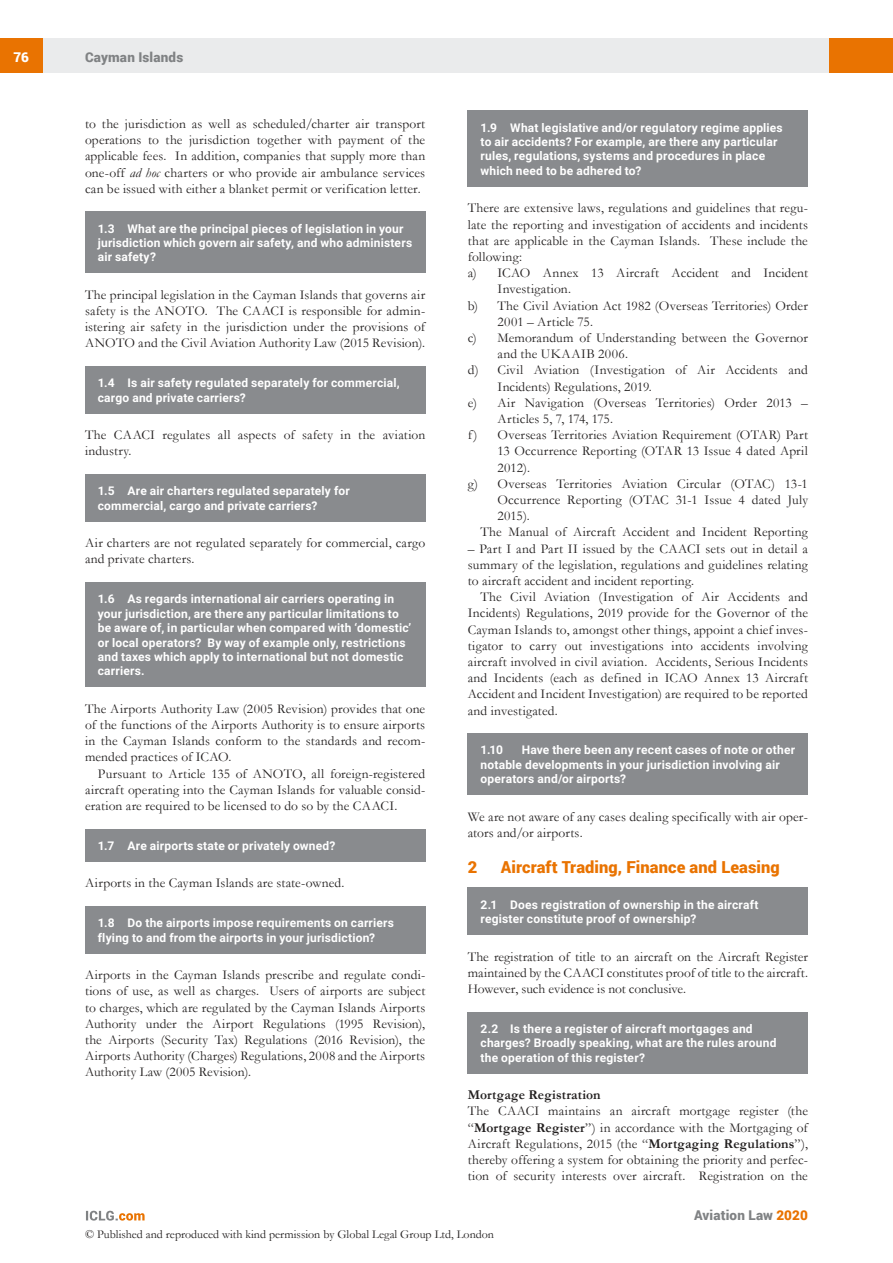
<style>
.page{position:relative;width:893px;height:1263px;background:#fff}
.page>*{position:absolute;margin:0;border:0;box-sizing:border-box;transform-origin:0 0}
.t1{font:900 16.5px "Roboto";letter-spacing:.005em;color:#e97301}
.t2{font:13.5px/16.2px "Garamond";letter-spacing:.01em;color:#221f1f;text-align:justify}
.t3{font:900 13.5px "Roboto";letter-spacing:.015em;color:#808284}
.t4{font:700 13.5px "Garamond";letter-spacing:.015em;color:#221f1f}
.t5{font:13.5px "Garamond";letter-spacing:.035em;color:#221f1f}
.t6{font:900 13.5px "Roboto";color:#fff}
.t7{font:700 12px/14.4px "Roboto";letter-spacing:.015em;color:#fff}
.t8{font:12px "Garamond";color:#221f1f}
.s1{font-style:italic}
.s2{font-weight:700}
.s3{color:#e97301}
</style>
<div class="page">
<div style="left:43px;top:38px;width:786px;height:34px;background:#eaebec"></div>
<div style="left:0;top:38px;width:43px;height:34px;background:#e97301"></div>
<div style="left:829px;top:38px;width:64px;height:34px;background:#e97301"></div>
<svg style="left:86px;top:1211px;width:59px;height:9px"></svg>
<div style="left:468px;top:111px;width:340px;height:76px;background:#898b8e"></div>
<div style="left:468px;top:733px;width:340px;height:62px;background:#898b8e"></div>
<div style="left:468px;top:887px;width:340px;height:48px;background:#898b8e"></div>
<div style="left:468px;top:1012px;width:340px;height:61px;background:#898b8e"></div>
<div style="left:85px;top:212px;width:340px;height:61px;background:#898b8e"></div>
<div style="left:85px;top:366px;width:340px;height:48px;background:#898b8e"></div>
<div style="left:85px;top:474px;width:340px;height:47px;background:#898b8e"></div>
<div style="left:85px;top:582px;width:340px;height:105px;background:#898b8e"></div>
<div style="left:85px;top:829px;width:340px;height:33px;background:#898b8e"></div>
<div style="left:85px;top:906px;width:340px;height:47px;background:#898b8e"></div>
<p class="t6" style="left:13px;top:52px;width:17px">76</p>
<p class="t3" style="left:85px;top:52px;width:100px">Cayman Islands</p>
<p class="t2" style="left:85px;top:117px;width:342px">to the jurisdiction as well as scheduled/charter air transport operations to the jurisdiction together with payment of the applicable fees. In addition, companies that supply more than one-off <span class="s1">ad hoc</span> charters or who provide air ambulance services can be issued with either a blanket permit or verification letter.</p>
<p class="t7" style="left:98px;top:222px;width:316px">1.3 What are the principal pieces of legislation in your jurisdiction which govern air safety, and who administers air safety?</p>
<p class="t2" style="left:85px;top:288px;width:342px">The principal legislation in the Cayman Islands that governs air safety is the ANOTO. The CAACI is responsible for admin&shy;istering air safety in the jurisdiction under the provisions of ANOTO and the Civil Aviation Authority Law (2015 Revision).</p>
<p class="t7" style="left:98px;top:377px;width:304px">1.4 Is air safety regulated separately for commercial, cargo and private carriers?</p>
<p class="t2" style="left:85px;top:428px;width:342px">The CAACI regulates all aspects of safety in the aviation industry.</p>
<p class="t7" style="left:98px;top:485px;width:253px">1.5 Are air charters regulated separately for commercial, cargo and private carriers?</p>
<p class="t2" style="left:85px;top:536px;width:342px">Air charters are not regulated separately for commercial, cargo and private charters.</p>
<p class="t7" style="left:98px;top:593px;width:315px">1.6 As regards international air carriers operating in your jurisdiction, are there any particular limitations to be aware of, in particular when compared with ‘domestic’ or local operators? By way of example only, restrictions and taxes which apply to international but not domestic carriers.</p>
<p class="t2" style="left:85px;top:700px;width:342px">The Airports Authority Law (2005 Revision) provides that one of the functions of the Airports Authority is to ensure airports in the Cayman Islands conform to the standards and recom&shy;mended practices of ICAO.</p>
<p class="t2" style="left:85px;top:767px;width:342px;text-indent:13px">Pursuant to Article 135 of ANOTO, all foreign-registered aircraft operating into the Cayman Islands for valuable consid&shy;eration are required to be licensed to do so by the CAACI.</p>
<p class="t7" style="left:98px;top:839px;width:239px">1.7 Are airports state or privately owned?</p>
<p class="t2" style="left:85px;top:876px;width:261px">Airports in the Cayman Islands are state-owned.</p>
<p class="t7" style="left:98px;top:917px;width:298px">1.8 Do the airports impose requirements on carriers flying to and from the airports in your jurisdiction?</p>
<p class="t2" style="left:85px;top:968px;width:342px">Airports in the Cayman Islands prescribe and regulate condi&shy;tions of use, as well as charges. Users of airports are subject to charges, which are regulated by the Cayman Islands Airports Authority under the Airport Regulations (1995 Revision), the Airports (Security Tax) Regulations (2016 Revision), the Airports Authority (Charges) Regulations, 2008 and the Airports Authority Law (2005 Revision).</p>
<p class="t7" style="left:480px;top:121px;width:304px">1.9 What legislative and/or regulatory regime applies to air accidents? For example, are there any particular rules, regulations, systems and procedures in place which need to be adhered to?</p>
<p class="t2" style="left:468px;top:201px;width:342px">There are extensive laws, regulations and guidelines that regu-</p>
<p class="t2" style="left:468px;top:217px;width:342px">late the reporting and investigation of accidents and incidents</p>
<p class="t2" style="left:468px;top:234px;width:342px">that are applicable in the Cayman Islands. These include the</p>
<p class="t2" style="left:468px;top:250px;width:56px">following:</p>
<p class="t2" style="left:468px;top:266px;width:342px">a) ICAO Annex 13 Aircraft Accident and Incident</p>
<p class="t2" style="left:497px;top:282px;width:75px">Investigation.</p>
<p class="t2" style="left:468px;top:297px;width:342px">b) The Civil Aviation Act 1982 (Overseas Territories) Order</p>
<p class="t2" style="left:497px;top:315px;width:97px">2001 – Article 75.</p>
<p class="t2" style="left:468px;top:329px;width:342px">c) Memorandum of Understanding between the Governor</p>
<p class="t5" style="left:497px;top:345px;width:132px">and the UKAAIB 2006.</p>
<p class="t2" style="left:468px;top:363px;width:342px">d) Civil Aviation (Investigation of Air Accidents and</p>
<p class="t2" style="left:497px;top:378px;width:156px">Incidents) Regulations, 2019.</p>
<p class="t2" style="left:468px;top:396px;width:342px">e) Air Navigation (Overseas Territories) Order 2013 –</p>
<p class="t2" style="left:497px;top:412px;width:117px">Articles 5, 7, 174, 175.</p>
<p class="t2" style="left:468px;top:426px;width:342px">f) Overseas Territories Aviation Requirement (OTAR) Part</p>
<p class="t2" style="left:497px;top:443px;width:312px">13 Occurrence Reporting (OTAR 13 Issue 4 dated April</p>
<p class="t2" style="left:497px;top:460px;width:34px">2012).</p>
<p class="t2" style="left:468px;top:477px;width:342px">g) Overseas Territories Aviation Circular (OTAC) 13-1</p>
<p class="t2" style="left:497px;top:491px;width:312px">Occurrence Reporting (OTAC 31-1 Issue 4 dated July</p>
<p class="t2" style="left:497px;top:509px;width:34px">2015).</p>
<p class="t2" style="left:480px;top:524px;width:329px">The Manual of Aircraft Accident and Incident Reporting</p>
<p class="t2" style="left:468px;top:541px;width:342px">– Part I and Part II issued by the CAACI sets out in detail a summary of the legislation, regulations and guidelines relating to aircraft accident and incident reporting.</p>
<p class="t2" style="left:468px;top:590px;width:342px;text-indent:13px">The Civil Aviation (Investigation of Air Accidents and Incidents) Regulations, 2019 provide for the Governor of the Cayman Islands to, amongst other things, appoint a chief inves&shy;tigator to carry out investigations into accidents involving aircraft involved in civil aviation. Accidents, Serious Incidents and Incidents (each as defined in ICAO Annex 13 Aircraft Accident and Incident Investigation) are required to be reported and investigated.</p>
<p class="t7" style="left:480px;top:744px;width:24px">1.10</p>
<p class="t7" style="left:480px;top:744px;width:316px;text-indent:41px">Have there been any recent cases of note or other notable developments in your jurisdiction involving air operators and/or airports?</p>
<p class="t2" style="left:468px;top:810px;width:342px">We are not aware of any cases dealing specifically with air oper&shy;ators and/or airports.</p>
<p class="t1" style="left:468px;top:860px;width:11px">2</p>
<p class="t1" style="left:501px;top:860px;width:281px">Aircraft Trading, Finance and Leasing</p>
<p class="t7" style="left:480px;top:898px;width:279px">2.1 Does registration of ownership in the aircraft register constitute proof of ownership?</p>
<p class="t2" style="left:468px;top:948px;width:342px">The registration of title to an aircraft on the Aircraft Register maintained by the CAACI constitutes proof of title to the aircraft.<br>However, such evidence is not conclusive.</p>
<p class="t7" style="left:480px;top:1022px;width:297px">2.2 Is there a register of aircraft mortgages and charges? Broadly speaking, what are the rules around the operation of this register?</p>
<p class="t4" style="left:468px;top:1090px;width:134px">Mortgage Registration</p>
<p class="t2" style="left:468px;top:1104px;width:342px">The CAACI maintains an aircraft mortgage register (the “<span class="s2">Mortgage Register</span>”) in accordance with the Mortgaging of Aircraft Regulations, 2015 (the “<span class="s2">Mortgaging Regulations</span>”), thereby offering a system for obtaining the priority and perfec&shy;tion of security interests over aircraft. Registration on the</p>
<p class="t3" style="left:694px;top:1210px;width:115px">Aviation Law <span class="s3">2020</span></p>
<p class="t8" style="left:85px;top:1229px;width:410px">© Published and reproduced with kind permission by Global Legal Group Ltd, London</p>
</div>
